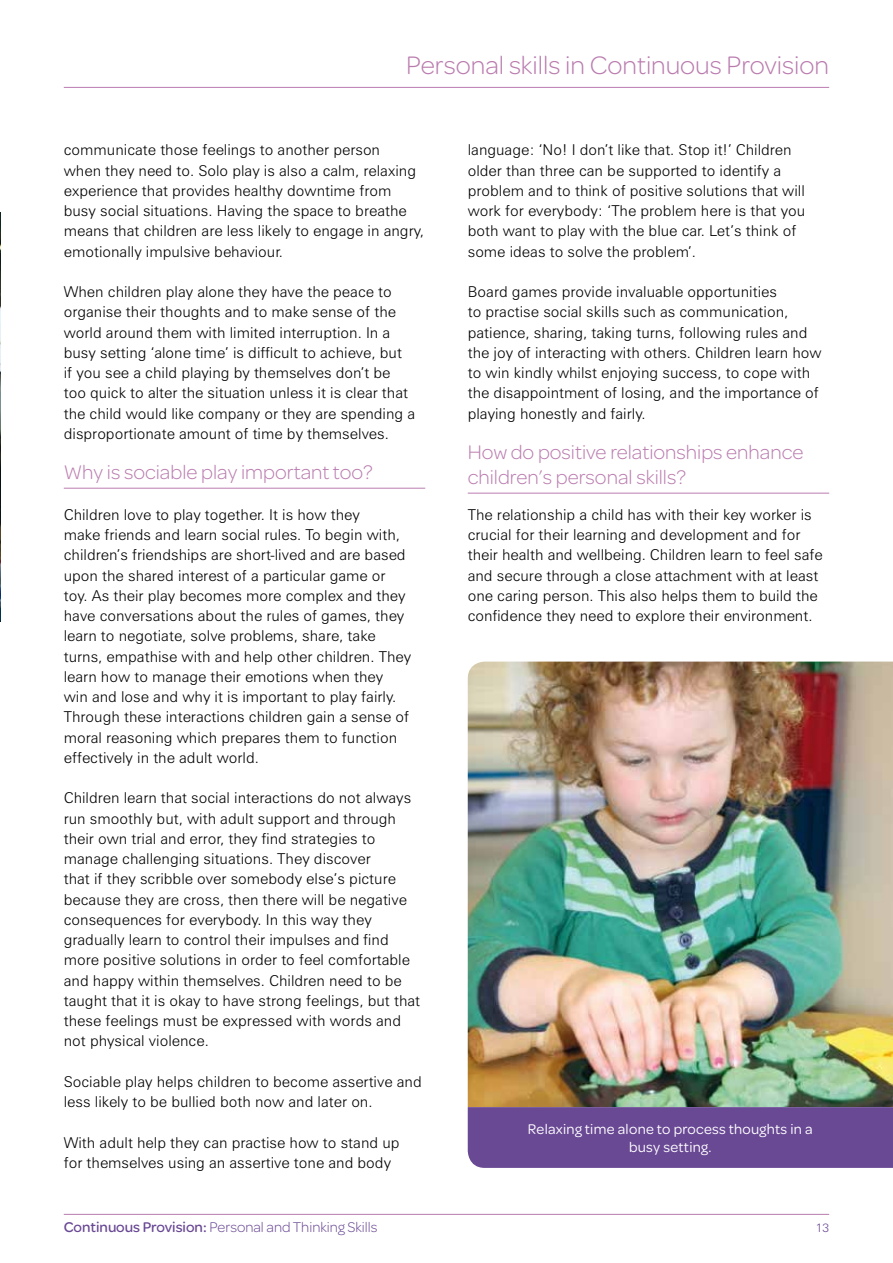
<style>
.page{position:relative;width:893px;height:1263px;background:#fff}
.page>*{position:absolute;margin:0;border:0;box-sizing:border-box;transform-origin:0 0}
.t1{font:300 27px "Omnes";color:#ba7caf}
.t2{font:300 21px/25.2px "Omnes";color:#ba7caf}
.t3{font:300 15px/20.2px "Zurich BT";color:#000}
.t4{font:15px/18px "Omnes";letter-spacing:.02em;color:#fff;text-align:center}
.t5{font:300 15px "Omnes";color:#694894}
.t6{font:300 12px "Zurich BT";color:#694894}
.s1{font-weight:500}
</style>
<div class="page">
<hr style="left:64px;top:87px;width:765px;height:1px;background:#ba7caf">
<hr style="left:64px;top:1214px;width:765px;height:1px;background:#ba7caf">
<hr style="left:64px;top:488px;width:361px;height:1px;background:#ba7caf">
<hr style="left:468px;top:493px;width:361px;height:1px;background:#ba7caf">
<img style="left:468px;top:662px;width:425px;height:445px">
<div style="left:468px;top:1107px;width:425px;height:61px;background:#694894"></div>
<img style="left:0;top:213px;width:1px;height:408px">
<h1 class="t1" style="left:406px;top:47px;width:425px">Personal skills in Continuous Provision</h1>
<p class="t3" style="left:64px;top:140px;width:362px">communicate those feelings to another person<br>when they need to. Solo play is also a calm, relaxing experience that provides healthy downtime from busy social situations. Having the space to breathe means that children are less likely to engage in angry, emotionally impulsive behaviour.</p>
<p class="t3" style="left:64px;top:281px;width:353px">When children play alone they have the peace to organise their thoughts and to make sense of the world around them with limited interruption. In a busy setting ‘alone time’ is difficult to achieve, but<br>if you see a child playing by themselves don’t be too quick to alter the situation unless it is clear that the child would like company or they are spending a disproportionate amount of time by themselves.</p>
<h2 class="t2" style="left:64px;top:459px;width:311px">Why is sociable play important too?</h2>
<p class="t3" style="left:64px;top:504px;width:349px">Children love to play together. It is how they<br>make friends and learn social rules. To begin with, children’s friendships are short-lived and are based upon the shared interest of a particular game or toy. As their play becomes more complex and they have conversations about the rules of games, they learn to negotiate, solve problems, share, take turns, empathise with and help other children. They learn how to manage their emotions when they<br>win and lose and why it is important to play fairly.<br>Through these interactions children gain a sense of moral reasoning which prepares them to function effectively in the adult world.</p>
<p class="t3" style="left:64px;top:788px;width:358px">Children learn that social interactions do not always run smoothly but, with adult support and through their own trial and error, they find strategies to manage challenging situations. They discover<br>that if they scribble over somebody else’s picture because they are cross, then there will be negative consequences for everybody. In this way they gradually learn to control their impulses and find more positive solutions in order to feel comfortable and happy within themselves. Children need to be taught that it is okay to have strong feelings, but that these feelings must be expressed with words and not physical violence.</p>
<p class="t3" style="left:64px;top:1071px;width:360px">Sociable play helps children to become assertive and less likely to be bullied both now and later on.</p>
<p class="t3" style="left:64px;top:1132px;width:337px">With adult help they can practise how to stand up for themselves using an assertive tone and body</p>
<p class="t3" style="left:468px;top:140px;width:339px">language: ‘No! I don’t like that. Stop it!’ Children older than three can be supported to identify a problem and to think of positive solutions that will work for everybody: ‘The problem here is that you both want to play with the blue car. Let’s think of some ideas to solve the problem’.</p>
<p class="t3" style="left:468px;top:281px;width:355px">Board games provide invaluable opportunities<br>to practise social skills such as communication, patience, sharing, taking turns, following rules and the joy of interacting with others. Children learn how to win kindly whilst enjoying success, to cope with the disappointment of losing, and the importance of playing honestly and fairly.</p>
<h2 class="t2" style="left:468px;top:438px;width:337px">How do positive relationships enhance children’s personal skills?</h2>
<p class="t3" style="left:468px;top:504px;width:356px">The relationship a child has with their key worker is crucial for their learning and development and for their health and wellbeing. Children learn to feel safe and secure through a close attachment with at least one caring person. This also helps them to build the confidence they need to explore their environment.</p>
<p class="t4" style="left:528px;top:1119px;width:286px">Relaxing time alone to process thoughts in a busy setting.</p>
<p class="t5" style="left:64px;top:1217px;width:315px"><span class="s1">Continuous Provision:</span> Personal and Thinking Skills</p>
<p class="t6" style="left:816px;top:1220px;width:15px">13</p>
</div>
